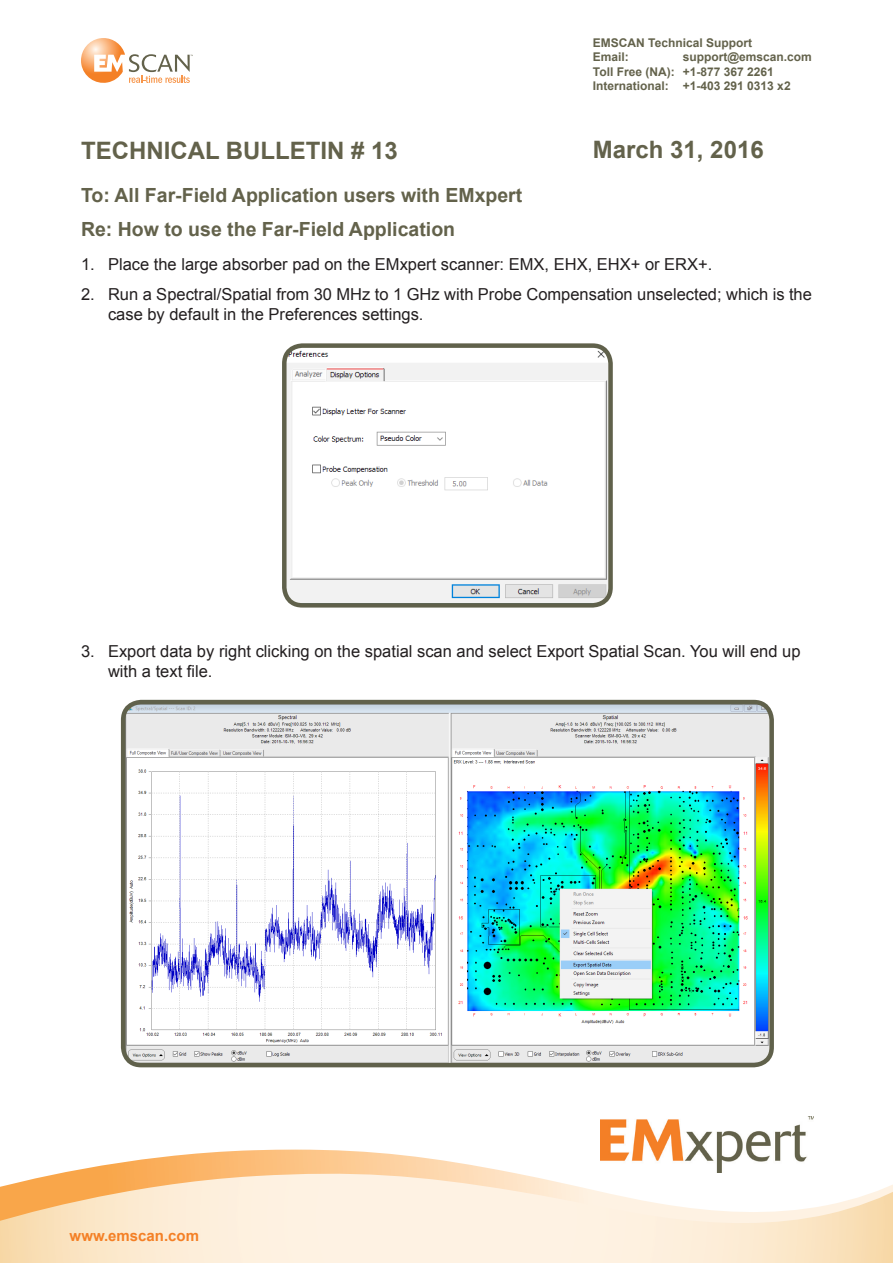
<style>
.page{position:relative;width:893px;height:1263px;background:#fff}
.page>*{position:absolute;margin:0;border:0;box-sizing:border-box;transform-origin:0 0}
.t1{font:700 24px "Arial";color:#63624b}
.t2{font:700 19.5px/34.2px "Arial";color:#63624b}
.t3{font:16.5px/19.8px "Arial";color:#231f20}
.t4{font:700 15px "Arial";color:#f48026}
.t5{font:700 12px/14.4px "Arial";color:#63624b}
</style>
<div class="page">
<svg style="left:0;top:1226px;width:893px;height:37px;background:#fcebd4"></svg>
<svg style="left:0;top:1149px;width:893px;height:77px"></svg>
<img style="left:600px;top:1117px;width:213px;height:55px">
<svg style="left:81px;top:38px;width:112px;height:45px"></svg>
<img style="left:287px;top:348px;width:321px;height:257px">
<div style="left:282px;top:343px;width:331px;height:264px;border:4px solid #60614b;border-radius:18px"></div>
<img style="left:126px;top:705px;width:643px;height:357px">
<div style="left:121px;top:700px;width:653px;height:367px;border:4px solid #60614b;border-radius:18px"></div>
<h1 class="t1" style="left:81px;top:134px;width:318px">TECHNICAL BULLETIN # 13</h1>
<p class="t2" style="left:81px;top:178px;width:443px">To: All Far-Field Application users with EMxpert<br>Re: How to use the Far-Field Application</p>
<p class="t5" style="left:593px;top:35px;width:161px">EMSCAN Technical Support<br>Email:<br>Toll Free (NA):<br>International:</p>
<p class="t5" style="left:683px;top:50px;width:131px">support@emscan.com</p>
<p class="t5" style="left:683px;top:64px;width:93px">+1-877 367 2261</p>
<p class="t5" style="left:683px;top:79px;width:109px">+1-403 291 0313 x2</p>
<h1 class="t1" style="left:593px;top:133px;width:172px">March 31, 2016</h1>
<p class="t3" style="left:81px;top:254px;width:633px">1. Place the large absorber pad on the EMxpert scanner: EMX, EHX, EHX+ or ERX+.</p>
<p class="t3" style="left:108px;top:285px;width:705px;text-indent:-27px">2. Run a Spectral/Spatial from 30 MHz to 1 GHz with Probe Compensation unselected; which is the case by default in the Preferences settings.</p>
<p class="t3" style="left:108px;top:641px;width:694px;text-indent:-27px">3. Export data by right clicking on the spatial scan and select Export Spatial Scan. You will end up with a text file.</p>
<p class="t4" style="left:70px;top:1225px;width:131px">www.emscan.com</p>
</div>
